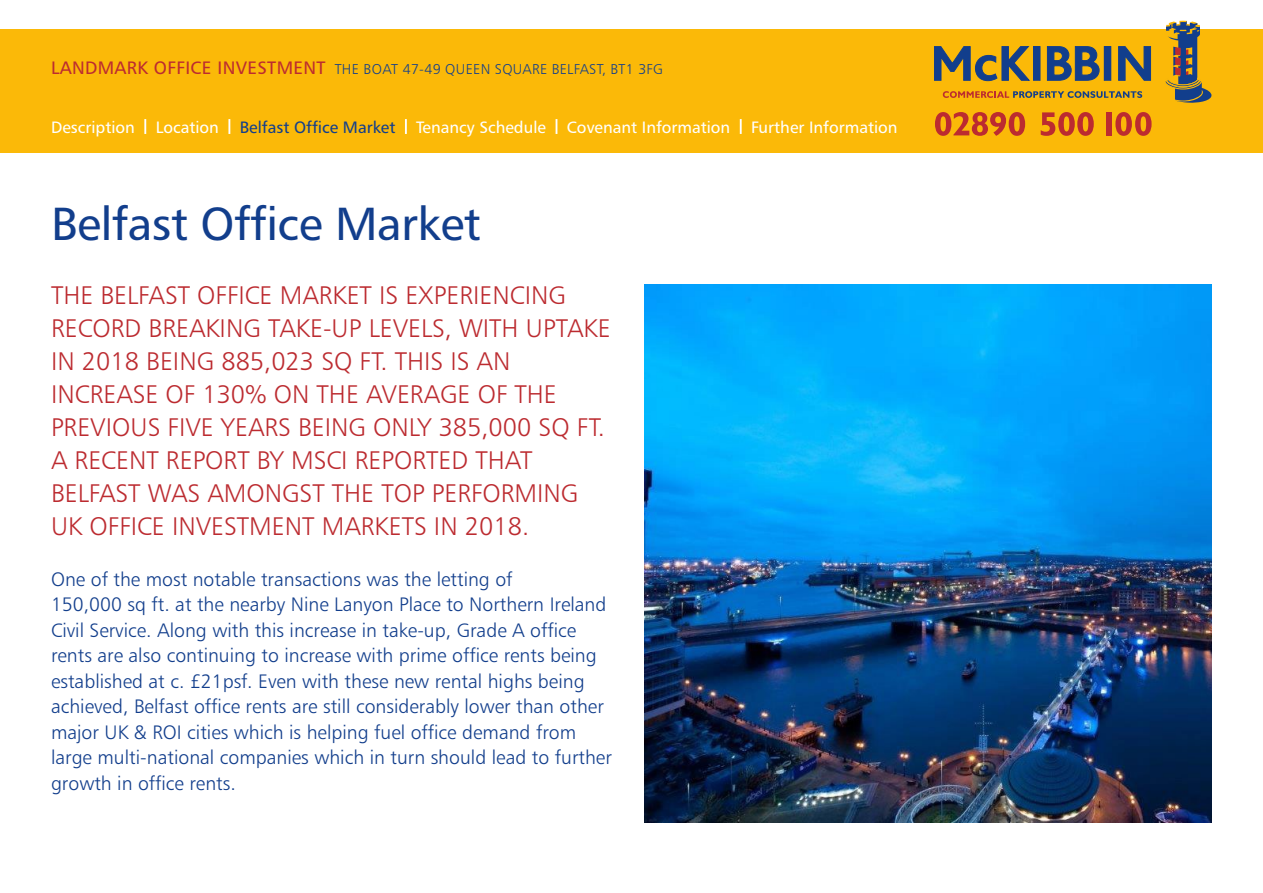
<style>
.page{position:relative;width:1263px;height:893px;background:#fff}
.page>*{position:absolute;margin:0;border:0;box-sizing:border-box;transform-origin:0 0}
.t1{font:46.5px "Humanist 777 BT Roman B";letter-spacing:-.01em;color:#123e8c}
.t2{font:25.5px/33px "Humanist 777 BT Light B";color:#bc2b30}
.t3{font:19.5px/25.5px "Humanist 777 BT Light B";color:#123e8c}
.t4{font:16.5px "Humanist 777 BT Roman B";color:#fff}
.t5{font:16.5px "Humanist 777 BT Roman B";color:#123e8c}
.t6{font:14.25px "Humanist 777 BT Light B";letter-spacing:.02em;color:#123e8c}
.s1{font-family:"Humanist 777 BT Roman B";font-size:18px;color:#bc2b30}
</style>
<div class="page">
<div style="left:0;top:30px;width:1263px;height:123px;background:#fbb908"></div>
<svg style="left:943px;top:91px;width:199px;height:7px"></svg>
<svg style="left:1047px;top:47px;width:52px;height:33px"></svg>
<div style="left:1033px;top:47px;width:7px;height:33px;background:#123e8c"></div>
<div style="left:1104px;top:47px;width:7px;height:33px;background:#123e8c"></div>
<svg style="left:1118px;top:47px;width:32px;height:33px"></svg>
<svg style="left:934px;top:47px;width:95px;height:34px"></svg>
<svg style="left:1164px;top:21px;width:47px;height:82px"></svg>
<svg style="left:935px;top:112px;width:90px;height:24px"></svg>
<svg style="left:1041px;top:112px;width:53px;height:24px"></svg>
<div style="left:1107px;top:112px;width:5px;height:23px;background:#bc2b30"></div>
<svg style="left:1115px;top:112px;width:36px;height:24px"></svg>
<svg style="left:144px;top:119px;width:2px;height:15px"></svg>
<svg style="left:228px;top:119px;width:2px;height:15px"></svg>
<svg style="left:405px;top:119px;width:2px;height:15px"></svg>
<svg style="left:556px;top:119px;width:1px;height:15px"></svg>
<svg style="left:740px;top:119px;width:2px;height:15px"></svg>
<img style="left:644px;top:285px;width:568px;height:538px">
<p class="t6" style="left:51px;top:60px;width:613px"><span class="s1">LANDMARK OFFICE INVESTMENT</span> THE BOAT 47-49 QUEEN SQUARE BELFAST, BT1 3FG</p>
<p class="t4" style="left:51px;top:117px;width:85px">Description</p>
<p class="t4" style="left:156px;top:117px;width:65px">Location</p>
<p class="t5" style="left:240px;top:117px;width:157px">Belfast Office Market</p>
<p class="t4" style="left:416px;top:117px;width:131px">Tenancy Schedule</p>
<p class="t4" style="left:567px;top:117px;width:165px">Covenant Information</p>
<p class="t4" style="left:751px;top:117px;width:148px">Further Information</p>
<p class="t1" style="left:51px;top:195px;width:431px">Belfast Office Market</p>
<p class="t2" style="left:51px;top:278px;width:561px">THE BELFAST OFFICE MARKET IS EXPERIENCING RECORD BREAKING TAKE-UP LEVELS, WITH UPTAKE IN 2018 BEING 885,023 SQ FT. THIS IS AN INCREASE OF 130% ON THE AVERAGE OF THE PREVIOUS FIVE YEARS BEING ONLY 385,000 SQ FT.<br>A RECENT REPORT BY MSCI REPORTED THAT BELFAST WAS AMONGST THE TOP PERFORMING UK OFFICE INVESTMENT MARKETS IN 2018.</p>
<p class="t3" style="left:51px;top:566px;width:562px">One of the most notable transactions was the letting of<br>150,000 sq ft. at the nearby Nine Lanyon Place to Northern Ireland Civil Service. Along with this increase in take-up, Grade A office rents are also continuing to increase with prime office rents being established at c. £21psf. Even with these new rental highs being achieved, Belfast office rents are still considerably lower than other major UK &amp; ROI cities which is helping fuel office demand from large multi-national companies which in turn should lead to further growth in office rents.</p>
</div>
